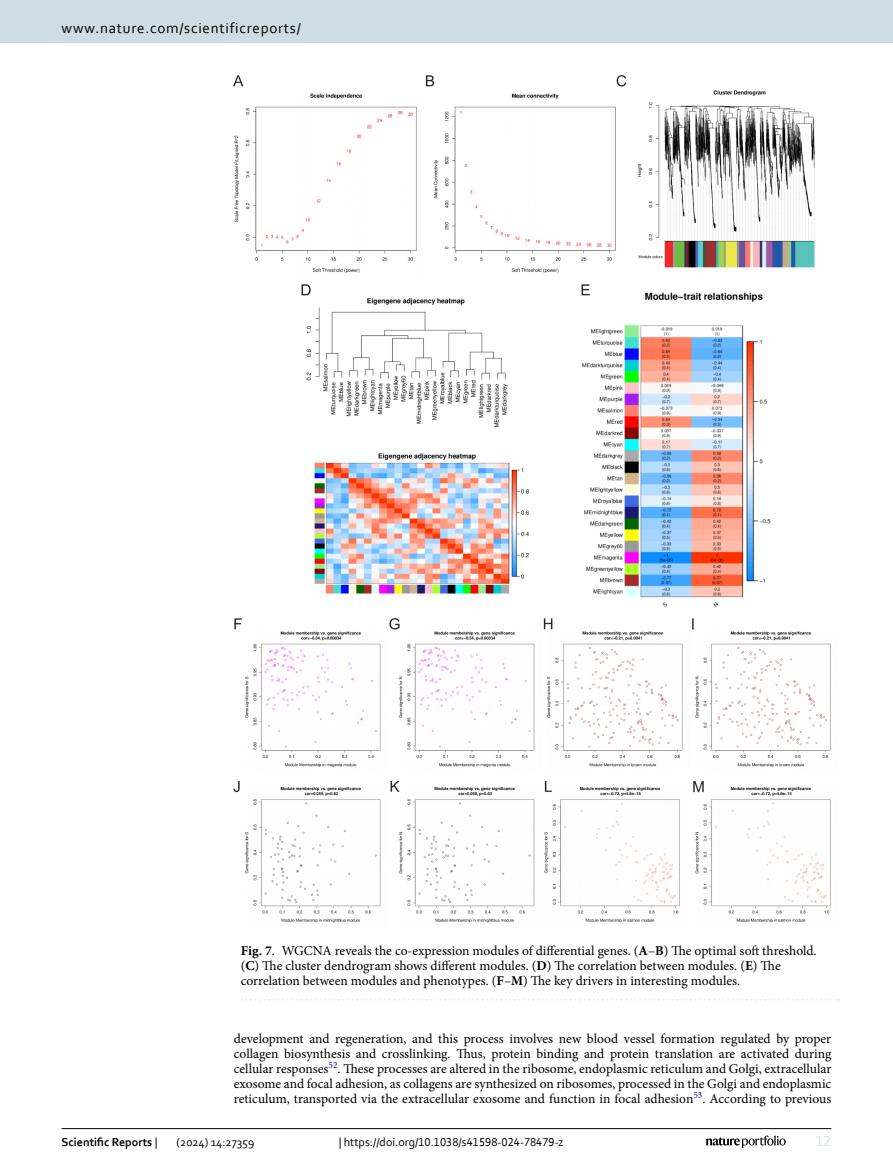
<style>
.page{position:relative;width:893px;height:1174px;background:#fff}
.page>*{position:absolute;margin:0;border:0;box-sizing:border-box;transform-origin:0 0}
.t1{font:15px "Corbel";letter-spacing:.05em;color:#000}
.t2{font:15px "Corbel";color:#d9e4eb}
.Body_Text_Indent{font:13.5px/15px "Minion Pro";color:#000;text-align:justify}
.Figure_Caption{font:13.5px/15px "Minion Pro";color:#000}
.t3{font:12px "Corbel";color:#000}
.t4{font:700 12px "Corbel";color:#000}
.s1{font-weight:700}
.s2{font-weight:400}
</style>
<div class="page">
<img style="left:234px;top:76px;width:597px;height:847px">
<svg style="left:241px;top:999px;width:598px;height:1px"></svg>
<hr style="left:62px;top:1128px;width:769px;height:1px;background:#000">
<svg style="left:706px;top:1135px;width:80px;height:12px"></svg>
<div style="left:0;top:0;width:893px;height:43px;background:#cedde4"></div>
<p class="t1" style="left:62px;top:18px;width:241px">www.nature.com/scientificreports/</p>
<p class="Figure_Caption" style="left:241px;top:942px;width:577px"><span class="s1">Fig. 7</span>. WGCNA reveals the co-expression modules of differential genes. (<span class="s1">A</span>–<span class="s1">B</span>) The optimal soft threshold. (<span class="s1">C</span>) The cluster dendrogram shows different modules. (<span class="s1">D</span>) The correlation between modules. (<span class="s1">E</span>) The correlation between modules and phenotypes. (<span class="s1">F</span>–<span class="s1">M</span>) The key drivers in interesting modules.</p>
<p class="Body_Text_Indent" style="left:234px;top:1030px;width:599px">development and regeneration, and this process involves new blood vessel formation regulated by proper collagen biosynthesis and crosslinking. Thus, protein binding and protein translation are activated during cellular responses<sup>52</sup>. These processes are altered in the ribosome, endoplasmic reticulum and Golgi, extracellular exosome and focal adhesion, as collagens are synthesized on ribosomes, processed in the Golgi and endoplasmic reticulum, transported via the extracellular exosome and function in focal adhesion<sup>53</sup>. According to previous</p>
<p class="t4" style="left:62px;top:1134px;width:97px">Scientific Reports <span class="s2">|</span></p>
<p class="t3" style="left:177px;top:1134px;width:79px">(2024) 14:27359</p>
<p class="t3" style="left:339px;top:1134px;width:226px">| https://doi.org/10.1038/s41598-024-78479-z</p>
<p class="t2" style="left:816px;top:1132px;width:17px">12</p>
</div>
